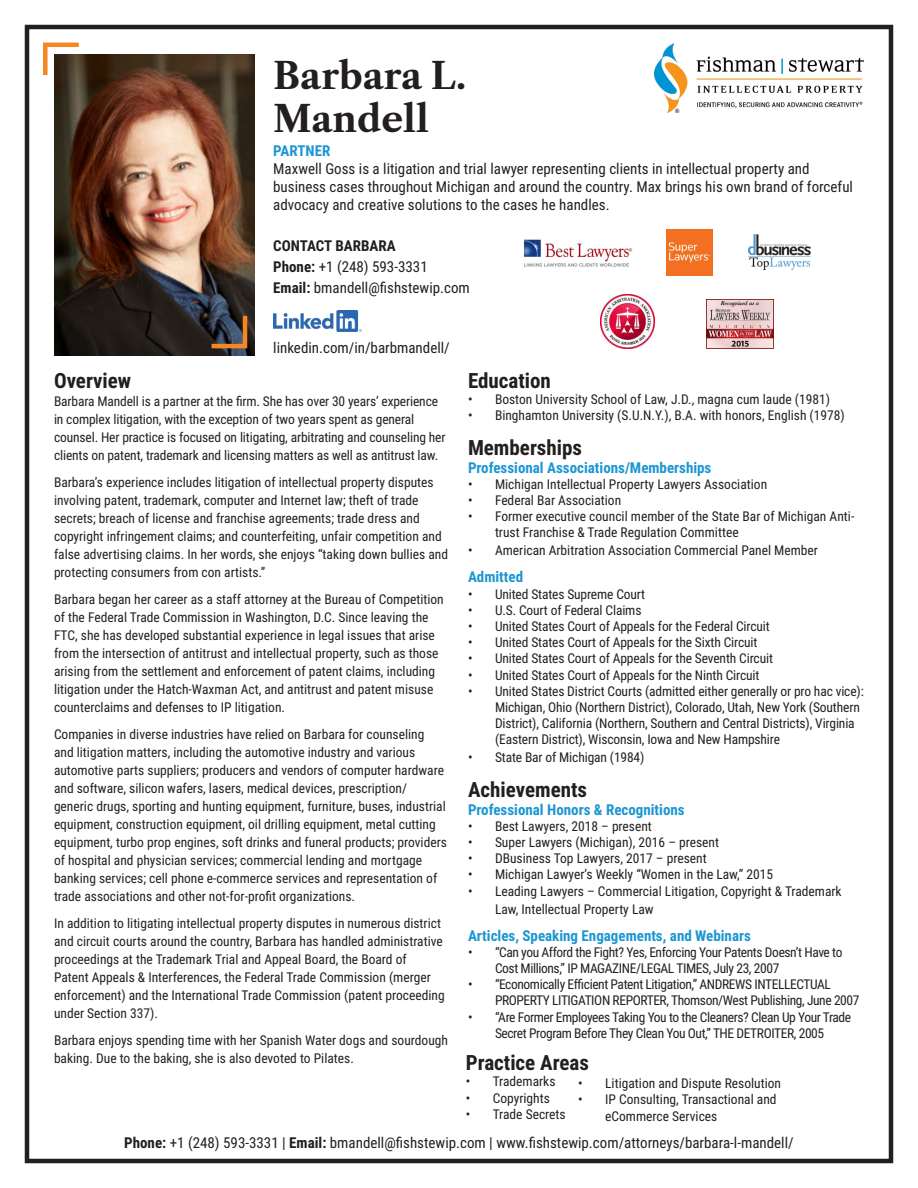
<style>
.page{position:relative;width:918px;height:1188px;background:#fff}
.page>*{position:absolute;margin:0;border:0;box-sizing:border-box;transform-origin:0 0}
.Body_text{font:700 36px "Libre Caslon Text";color:#231f20}
.Overview_Header_Styl{font:700 21px "Roboto Condensed";color:#231f20}
.Body_text-2{font:15px/18px "Roboto Condensed";color:#231f20}
.Body_text-3{font:700 15px "Roboto Condensed";color:#1c96d2}
.Body_text-4{font:700 15px "Roboto Condensed";color:#231f20}
.Body_text-5{font:13.5px/18px "Roboto Condensed";color:#231f20}
.Body_text-6{font:13.5px/16.2px "Roboto Condensed";letter-spacing:-.03em;color:#231f20}
.s1{font-weight:700}
</style>
<div class="page">
<div style="left:25px;top:25px;width:868px;height:1138px;border:4px solid #231f20"></div>
<img style="left:654px;top:43px;width:210px;height:70px">
<img style="left:273px;top:310px;width:89px;height:22px">
<img style="left:54px;top:54px;width:201px;height:302px">
<svg style="left:207px;top:311px;width:43px;height:40px;background:#4d413b"></svg>
<svg style="left:43px;top:42px;width:40px;height:38px"></svg>
<img style="left:523px;top:239px;width:110px;height:28px">
<img style="left:748px;top:234px;width:63px;height:36px">
<img style="left:667px;top:229px;width:46px;height:46px">
<img style="left:600px;top:294px;width:54px;height:55px">
<img style="left:706px;top:300px;width:67px;height:48px">
<p class="Body_text" style="left:273px;top:54px;width:194px">Barbara L.</p>
<p class="Body_text" style="left:273px;top:97px;width:157px">Mandell</p>
<p class="Body_text-3" style="left:273px;top:140px;width:59px">PARTNER</p>
<p class="Body_text-2" style="left:273px;top:159px;width:581px">Maxwell Goss is a litigation and trial lawyer representing clients in intellectual property and business cases throughout Michigan and around the country. Max brings his own brand of forceful advocacy and creative solutions to the cases he handles.</p>
<p class="Body_text-4" style="left:273px;top:235px;width:124px">CONTACT BARBARA</p>
<p class="Body_text-2" style="left:273px;top:257px;width:156px"><span class="s1">Phone:</span> +1 (248) 593-3331</p>
<p class="Body_text-2" style="left:273px;top:278px;width:198px"><span class="s1">Email:</span> bmandell@fishstewip.com</p>
<p class="Body_text-2" style="left:273px;top:338px;width:178px">linkedin.com/in/barbmandell/</p>
<p class="Overview_Header_Styl" style="left:54px;top:366px;width:79px">Overview</p>
<p class="Body_text-5" style="left:54px;top:392px;width:393px">Barbara Mandell is a partner at the firm. She has over 30 years’ experience in complex litigation, with the exception of two years spent as general counsel. Her practice is focused on litigating, arbitrating and counseling her clients on patent, trademark and licensing matters as well as antitrust law.</p>
<p class="Body_text-5" style="left:54px;top:473px;width:396px">Barbara’s experience includes litigation of intellectual property disputes involving patent, trademark, computer and Internet law; theft of trade secrets; breach of license and franchise agreements; trade dress and copyright infringement claims; and counterfeiting, unfair competition and false advertising claims. In her words, she enjoys “taking down bullies and protecting consumers from con artists.”</p>
<p class="Body_text-5" style="left:54px;top:590px;width:391px">Barbara began her career as a staff attorney at the Bureau of Competition of the Federal Trade Commission in Washington, D.C. Since leaving the FTC, she has developed substantial experience in legal issues that arise from the intersection of antitrust and intellectual property, such as those arising from the settlement and enforcement of patent claims, including litigation under the Hatch-Waxman Act, and antitrust and patent misuse counterclaims and defenses to IP litigation.</p>
<p class="Body_text-5" style="left:54px;top:725px;width:394px">Companies in diverse industries have relied on Barbara for counseling and litigation matters, including the automotive industry and various automotive parts suppliers; producers and vendors of computer hardware and software, silicon wafers, lasers, medical devices, prescription/ generic drugs, sporting and hunting equipment, furniture, buses, industrial equipment, construction equipment, oil drilling equipment, metal cutting equipment, turbo prop engines, soft drinks and funeral products; providers of hospital and physician services; commercial lending and mortgage banking services; cell phone e-commerce services and representation of trade associations and other not-for-profit organizations.</p>
<p class="Body_text-5" style="left:54px;top:914px;width:392px">In addition to litigating intellectual property disputes in numerous district and circuit courts around the country, Barbara has handled administrative proceedings at the Trademark Trial and Appeal Board, the Board of Patent Appeals &amp; Interferences, the Federal Trade Commission (merger enforcement) and the International Trade Commission (patent proceeding under Section 337).</p>
<p class="Body_text-5" style="left:54px;top:1031px;width:396px">Barbara enjoys spending time with her Spanish Water dogs and sourdough baking. Due to the baking, she is also devoted to Pilates.</p>
<p class="Overview_Header_Styl" style="left:468px;top:366px;width:84px">Education</p>
<p class="Body_text-5" style="left:468px;top:390px;width:364px">• Boston University School of Law, J.D., magna cum laude (1981)</p>
<p class="Body_text-5" style="left:468px;top:406px;width:378px">• Binghamton University (S.U.N.Y.), B.A. with honors, English (1978)</p>
<p class="Overview_Header_Styl" style="left:468px;top:432px;width:116px">Memberships</p>
<p class="Body_text-3" style="left:468px;top:457px;width:245px">Professional Associations/Memberships</p>
<p class="Body_text-5" style="left:468px;top:475px;width:301px">• Michigan Intellectual Property Lawyers Association</p>
<p class="Body_text-5" style="left:468px;top:491px;width:155px">• Federal Bar Association</p>
<p class="Body_text-5" style="left:495px;top:508px;width:361px;line-height:16.2px;text-indent:-27px">• Former executive council member of the State Bar of Michigan Anti&shy;trust Franchise &amp; Trade Regulation Committee</p>
<p class="Body_text-5" style="left:468px;top:541px;width:351px">• American Arbitration Association Commercial Panel Member</p>
<p class="Body_text-3" style="left:468px;top:567px;width:57px">Admitted</p>
<p class="Body_text-5" style="left:468px;top:584px;width:179px">• United States Supreme Court</p>
<p class="Body_text-5" style="left:468px;top:601px;width:175px">• U.S. Court of Federal Claims</p>
<p class="Body_text-5" style="left:468px;top:617px;width:303px">• United States Court of Appeals for the Federal Circuit</p>
<p class="Body_text-5" style="left:468px;top:633px;width:291px">• United States Court of Appeals for the Sixth Circuit</p>
<p class="Body_text-5" style="left:468px;top:649px;width:306px">• United States Court of Appeals for the Seventh Circuit</p>
<p class="Body_text-5" style="left:468px;top:665px;width:293px">• United States Court of Appeals for the Ninth Circuit</p>
<p class="Body_text-5" style="left:495px;top:682px;width:370px;line-height:16.2px;text-indent:-27px">• United States District Courts (admitted either generally or pro hac vice):<br>Michigan, Ohio (Northern District), Colorado, Utah, New York (Southern District), California (Northern, Southern and Central Districts), Virginia (Eastern District), Wisconsin, Iowa and New Hampshire</p>
<p class="Body_text-5" style="left:468px;top:748px;width:178px">• State Bar of Michigan (1984)</p>
<p class="Overview_Header_Styl" style="left:468px;top:774px;width:121px">Achievements</p>
<p class="Body_text-3" style="left:468px;top:799px;width:218px">Professional Honors &amp; Recognitions</p>
<p class="Body_text-5" style="left:468px;top:817px;width:185px">• Best Lawyers, 2018 – present</p>
<p class="Body_text-5" style="left:468px;top:833px;width:253px">• Super Lawyers (Michigan), 2016 – present</p>
<p class="Body_text-5" style="left:468px;top:849px;width:240px">• DBusiness Top Lawyers, 2017 – present</p>
<p class="Body_text-5" style="left:468px;top:865px;width:307px">• Michigan Lawyer’s Weekly “Women in the Law,” 2015</p>
<p class="Body_text-5" style="left:495px;top:881px;width:348px;text-indent:-27px">• Leading Lawyers – Commercial Litigation, Copyright &amp; Trademark<br>Law, Intellectual Property Law</p>
<p class="Body_text-3" style="left:468px;top:925px;width:284px">Articles, Speaking Engagements, and Webinars</p>
<p class="Body_text-6" style="left:495px;top:943px;width:349px;text-indent:-27px">• “Can you Afford the Fight? Yes, Enforcing Your Patents Doesn’t Have to<br>Cost Millions,” IP MAGAZINE/LEGAL TIMES, July 23, 2007</p>
<p class="Body_text-6" style="left:495px;top:976px;width:366px;text-indent:-27px">• “Economically Efficient Patent Litigation,” ANDREWS INTELLECTUAL<br>PROPERTY LITIGATION REPORTER, Thomson/West Publishing, June 2007</p>
<p class="Body_text-6" style="left:468px;top:1008px;width:385px;text-align:center">• “Are Former Employees Taking You to the Cleaners? Clean Up Your Trade<br>Secret Program Before They Clean You Out,” THE DETROITER, 2005</p>
<p class="Overview_Header_Styl" style="left:466px;top:1048px;width:125px">Practice Areas</p>
<p class="Body_text-5" style="left:466px;top:1072px;width:91px">• Trademarks</p>
<p class="Body_text-5" style="left:466px;top:1089px;width:86px">• Copyrights</p>
<p class="Body_text-5" style="left:466px;top:1105px;width:101px">• Trade Secrets</p>
<p class="Body_text-5" style="left:578px;top:1073px;width:204px">• Litigation and Dispute Resolution</p>
<p class="Body_text-5" style="left:605px;top:1091px;width:173px;line-height:16.5px;text-indent:-27px">• IP Consulting, Transactional and eCommerce Services</p>
<p class="Body_text-2" style="left:124px;top:1134px;width:671px"><span class="s1">Phone:</span> +1 (248) 593-3331 | <span class="s1">Email:</span> bmandell@fishstewip.com | www.fishstewip.com/attorneys/barbara-l-mandell/</p>
</div>
